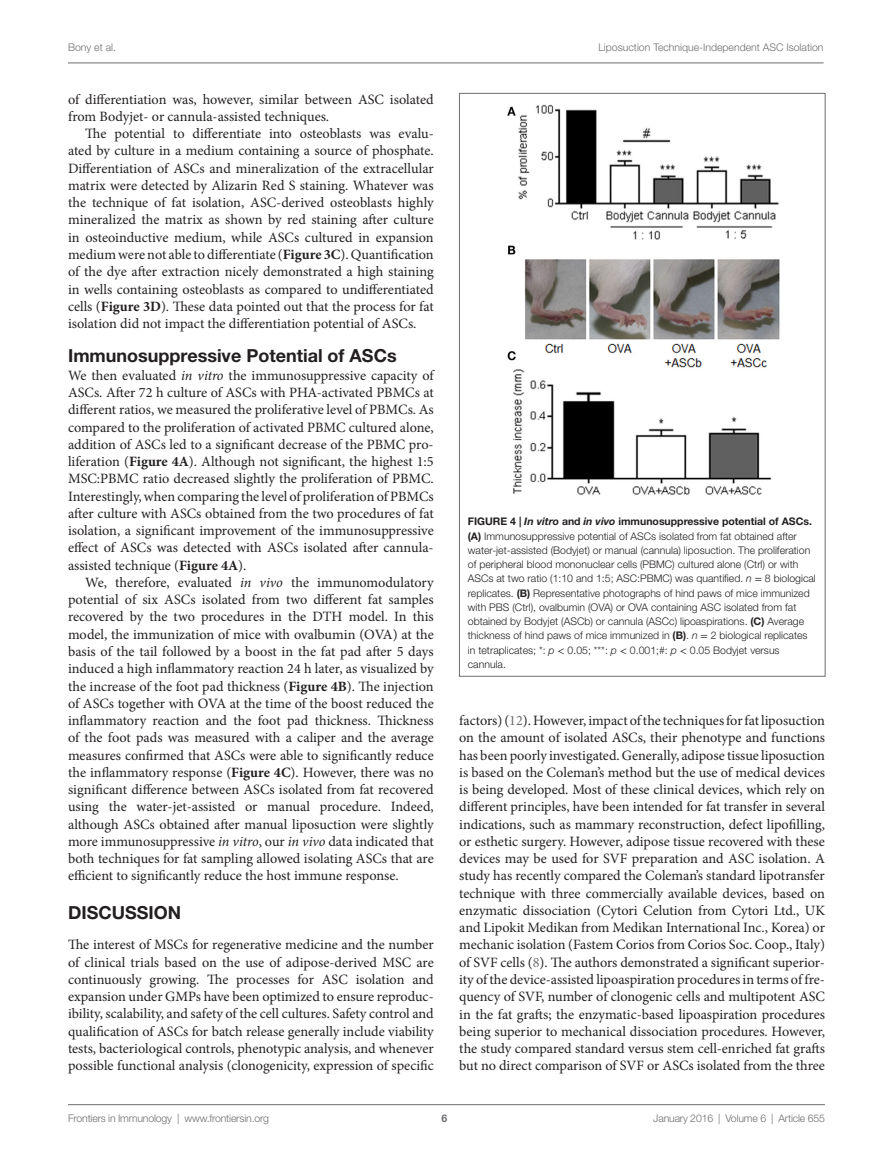
<style>
.page{position:relative;width:893px;height:1170px;background:#fff}
.page>*{position:absolute;margin:0;border:0;box-sizing:border-box;transform-origin:0 0}
.t1{font:700 18px "Helvetica Neue LT Std";color:#231f20}
.t2{font:14.25px/17.2px "Minion Pro";color:#231f20;text-align:justify}
.t3{font:300 10.5px/14.2px "Helvetica Neue LT Std";color:#231f20}
.t4{font:300 10.5px "Helvetica Neue LT Std";letter-spacing:-.015em;color:#6c6d70}
.t5{font:700 10.5px "Helvetica Neue LT Std";color:#231f20}
.t6{font:700 10.5px "Helvetica Neue LT Std";color:#6c6d70}
.s1{font-weight:700}
.s2{font-style:italic}
.s3{font-family:"STIX General";font-weight:400}
.s4{color:#6c6d70}
</style>
<div class="page">
<img style="left:507px;top:105px;width:273px;height:390px">
<hr style="left:68px;top:1104px;width:757px;height:1px;background:#6c6d70">
<hr style="left:68px;top:63px;width:756px;height:1px;background:#6c6d70">
<p class="t4" style="left:68px;top:41px;width:50px">Bony et al.</p>
<p class="t4" style="left:598px;top:41px;width:227px">Liposuction Technique-Independent ASC Isolation</p>
<p class="t2" style="left:68px;top:90px;width:367px">of differentiation was, however, similar between ASC isolated from Bodyjet- or cannula-assisted techniques.</p>
<p class="t2" style="left:68px;top:125px;width:367px;text-indent:17px">The potential to differentiate into osteoblasts was evalu&shy;ated by culture in a medium containing a source of phosphate.<br>Differentiation of ASCs and mineralization of the extracellular matrix were detected by Alizarin Red S staining. Whatever was the technique of fat isolation, ASC-derived osteoblasts highly mineralized the matrix as shown by red staining after culture in osteoinductive medium, while ASCs cultured in expansion medium were not able to differentiate (<span class="s1">Figure 3C</span>). Quantification of the dye after extraction nicely demonstrated a high staining in wells containing osteoblasts as compared to undifferentiated cells (<span class="s1">Figure 3D</span>). These data pointed out that the process for fat isolation did not impact the differentiation potential of ASCs.</p>
<p class="t1" style="left:68px;top:345px;width:295px">Immunosuppressive Potential of ASC</p>
<p class="t1" style="left:387px;top:345px;width:11px">s</p>
<p class="t2" style="left:68px;top:366px;width:367px">We then evaluated <span class="s2">in vitro</span> the immunosuppressive capacity of ASCs. After 72 h culture of ASCs with PHA-activated PBMCs at different ratios, we measured the proliferative level of PBMCs. As compared to the proliferation of activated PBMC cultured alone, addition of ASCs led to a significant decrease of the PBMC pro&shy;liferation (<span class="s1">Figure 4A</span>). Although not significant, the highest 1:5<br>MSC:PBMC ratio decreased slightly the proliferation of PBMC.<br>Interestingly, when comparing the level of proliferation of PBMCs after culture with ASCs obtained from the two procedures of fat isolation, a significant improvement of the immunosuppressive effect of ASCs was detected with ASCs isolated after cannula&shy;assisted technique (<span class="s1">Figure 4A</span>).</p>
<p class="t2" style="left:68px;top:573px;width:367px;text-indent:17px">We, therefore, evaluated <span class="s2">in vivo</span> the immunomodulatory potential of six ASCs isolated from two different fat samples recovered by the two procedures in the DTH model. In this model, the immunization of mice with ovalbumin (OVA) at the basis of the tail followed by a boost in the fat pad after 5 days induced a high inflammatory reaction 24 h later, as visualized by the increase of the foot pad thickness (<span class="s1">Figure 4B</span>). The injection of ASCs together with OVA at the time of the boost reduced the inflammatory reaction and the foot pad thickness. Thickness of the foot pads was measured with a caliper and the average measures confirmed that ASCs were able to significantly reduce the inflammatory response (<span class="s1">Figure 4C</span>). However, there was no significant difference between ASCs isolated from fat recovered using the water-jet-assisted or manual procedure. Indeed, although ASCs obtained after manual liposuction were slightly more immunosuppressive <span class="s2">in vitro</span>, our <span class="s2">in vivo</span> data indicated that both techniques for fat sampling allowed isolating ASCs that are efficient to significantly reduce the host immune response.</p>
<p class="t1" style="left:68px;top:901px;width:112px">DISCUSSION</p>
<p class="t2" style="left:68px;top:936px;width:367px">The interest of MSCs for regenerative medicine and the number of clinical trials based on the use of adipose-derived MSC are continuously growing. The processes for ASC isolation and expansion under GMPs have been optimized to ensure reproduc&shy;ibility, scalability, and safety of the cell cultures. Safety control and qualification of ASCs for batch release generally include viability tests, bacteriological controls, phenotypic analysis, and whenever possible functional analysis (clonogenicity, expression of specific</p>
<p class="t5" style="left:468px;top:515px;width:322px">FIG URE 4 | <span class="s2">In vitro</span> and <span class="s2">in vivo</span> immunosuppressive potential of ASC</p>
<p class="t5" style="left:803px;top:515px;width:10px">s.</p>
<p class="t3" style="left:468px;top:528px;width:349px"><span class="s1">(A)</span> Immunosuppressive potential of ASCs isolated from fat obtained after water-jet-assisted (Bodyjet) or manual (cannula) liposuction. The proliferation of peripheral blood mononuclear cells (PBMC) cultured alone (Ctrl) or with ASCs at two ratio (1:10 and 1:5; ASC:PBMC) was quantified. <span class="s2">n</span> <span class="s3">=</span> 8 biological replicates. <span class="s1">(B)</span> Representative photographs of hind paws of mice immunized with PBS (Ctrl), ovalbumin (OVA) or OVA containing ASC isolated from fat obtained by Bodyjet (ASCb) or cannula (ASCc) lipoaspirations. <span class="s1">(C)</span> Average thickness of hind paws of mice immunized in <span class="s1">(B)</span>. <span class="s2">n</span> <span class="s3">=</span> 2 biological replicates in tetraplicates; *: <span class="s2">p</span> <span class="s3">&lt;</span> 0.05; ***: <span class="s2">p</span> <span class="s3">&lt;</span> 0.001;#: <span class="s2">p</span> <span class="s3">&lt;</span> 0.05 Bodyjet versus cannula.</p>
<p class="t2" style="left:459px;top:711px;width:367px">factors) (<span class="s4">12</span>). However, impact of the techniques for fat liposuction on the amount of isolated ASCs, their phenotype and functions has been poorly investigated. Generally, adipose tissue liposuction is based on the Coleman’s method but the use of medical devices is being developed. Most of these clinical devices, which rely on different principles, have been intended for fat transfer in several indications, such as mammary reconstruction, defect lipofilling, or esthetic surgery. However, adipose tissue recovered with these devices may be used for SVF preparation and ASC isolation. A study has recently compared the Coleman’s standard lipotransfer technique with three commercially available devices, based on enzymatic dissociation (Cytori Celution from Cytori Ltd., UK and Lipokit Medikan from Medikan International Inc., Korea) or mechanic isolation (Fastem Corios from Corios Soc. Coop., Italy) of SVF cells (<span class="s4">8</span>). The authors demonstrated a significant superior&shy;ity of the device-assisted lipoaspiration procedures in terms of fre&shy;quency of SVF, number of clonogenic cells and multipotent ASC in the fat grafts; the enzymatic-based lipoaspiration procedures being superior to mechanical dissociation procedures. However, the study compared standard versus stem cell-enriched fat grafts but no direct comparison of SVF or ASCs isolated from the three</p>
<p class="t4" style="left:68px;top:1111px;width:203px">Frontiers in Immunology | www.frontiersin.org</p>
<p class="t6" style="left:441px;top:1111px;width:7px">6</p>
<p class="t4" style="left:653px;top:1111px;width:173px">January 2016 | Volume 6 | Article 655</p>
</div>
